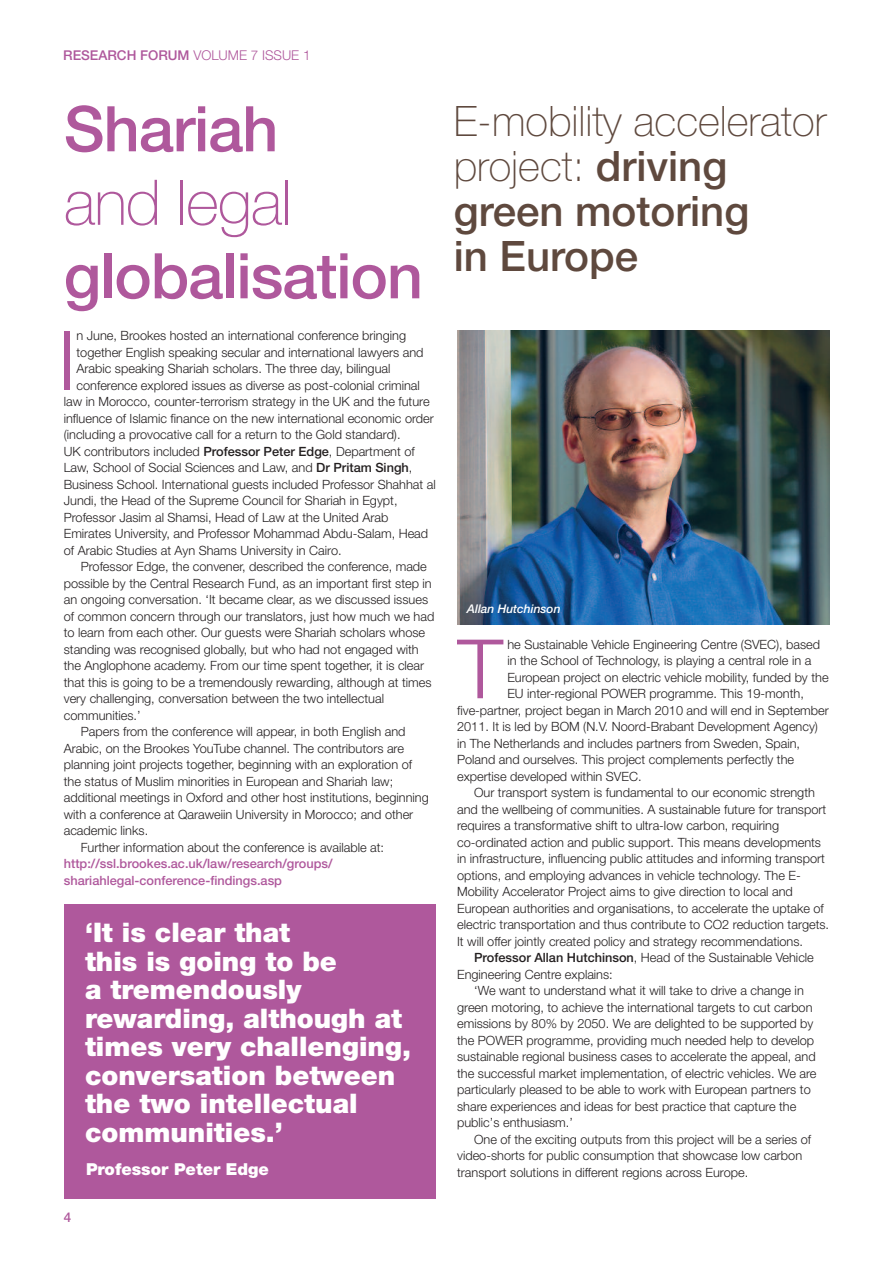
<style>
.page{position:relative;width:893px;height:1263px;background:#fff}
.page>*{position:absolute;margin:0;border:0;box-sizing:border-box;transform-origin:0 0}
.t1{font:300 82.05px "Helvetica Neue";color:#af589c}
.t2{font:500 63px "Helvetica Neue";letter-spacing:-.015em;color:#af589c}
.t3{font:100 63px "Helvetica Neue";letter-spacing:-.015em;color:#af589c}
.t4{font:100 42px/45px "Helvetica Neue";color:#5f493e}
.t5{font:900 27px/28.5px "Helvetica Neue";color:#fff}
.t6{font:900 16.5px "Helvetica Neue";color:#fff}
.t7{font:500 13.5px "Helvetica Neue";color:#af589c}
.t8{font:300 12.75px "Helvetica Neue";color:#231f20}
.t9{font:500 12.75px/16.5px "Helvetica Neue";color:#af589c}
.t10{font:italic 500 12px "Helvetica Neue";color:#fff}
.s1{font-weight:300}
.s2{font-weight:500}
</style>
<div class="page">
<img style="left:457px;top:330px;width:372px;height:295px">
<div style="left:64px;top:905px;width:371px;height:294px;background:#af589c"></div>
<p class="t7" style="left:63px;top:50px;width:249px">RESEARCH FORUM <span class="s1">VOLUME 7 ISSUE 1</span></p>
<h2 class="t2" style="left:64px;top:106px;width:216px">Shariah</h2>
<h2 class="t3" style="left:64px;top:180px;width:230px">and legal</h2>
<h2 class="t2" style="left:64px;top:253px;width:361px">globalisation</h2>
<h1 class="t1" style="left:58px;top:331px;width:20px">I</h1>
<p class="t8" style="left:77px;top:331px;width:331px">n June, Brookes hosted an international conference bringing</p>
<p class="t8" style="left:77px;top:347px;width:348px">together English speaking secular and international lawyers and</p>
<p class="t8" style="left:77px;top:364px;width:315px">Arabic speaking Shariah scholars. The three day, bilingual</p>
<p class="t8" style="left:77px;top:380px;width:345px">conference explored issues as diverse as post-colonial criminal</p>
<p class="t8" style="left:64px;top:397px;width:367px">law in Morocco, counter-terrorism strategy in the UK and the future</p>
<p class="t8" style="left:64px;top:413px;width:372px">influence of Islamic finance on the new international economic order</p>
<p class="t8" style="left:64px;top:430px;width:338px">(including a provocative call for a return to the Gold standard).</p>
<p class="t8" style="left:64px;top:446px;width:353px">UK contributors included <span class="s2">Professor Peter Edge</span>, Department of</p>
<p class="t8" style="left:64px;top:463px;width:350px">Law, School of Social Sciences and Law, and <span class="s2">Dr Pritam Singh</span>,</p>
<p class="t8" style="left:64px;top:479px;width:374px">Business School. International guests included Professor Shahhat al</p>
<p class="t8" style="left:64px;top:496px;width:335px">Jundi, the Head of the Supreme Council for Shariah in Egypt,</p>
<p class="t8" style="left:64px;top:512px;width:326px">Professor Jasim al Shamsi, Head of Law at the United Arab</p>
<p class="t8" style="left:64px;top:529px;width:366px">Emirates University, and Professor Mohammad Abdu-Salam, Head</p>
<p class="t8" style="left:64px;top:545px;width:279px">of Arabic Studies at Ayn Shams University in Cairo.</p>
<p class="t8" style="left:81px;top:562px;width:348px">Professor Edge, the convener, described the conference, made</p>
<p class="t8" style="left:64px;top:578px;width:369px">possible by the Central Research Fund, as an important first step in</p>
<p class="t8" style="left:64px;top:595px;width:366px">an ongoing conversation. ‘It became clear, as we discussed issues</p>
<p class="t8" style="left:64px;top:611px;width:372px">of common concern through our translators, just how much we had</p>
<p class="t8" style="left:64px;top:628px;width:363px">to learn from each other. Our guests were Shariah scholars whose</p>
<p class="t8" style="left:64px;top:644px;width:356px">standing was recognised globally, but who had not engaged with</p>
<p class="t8" style="left:64px;top:661px;width:362px">the Anglophone academy. From our time spent together, it is clear</p>
<p class="t8" style="left:64px;top:677px;width:369px">that this is going to be a tremendously rewarding, although at times</p>
<p class="t8" style="left:64px;top:694px;width:322px">very challenging, conversation between the two intellectual</p>
<p class="t8" style="left:64px;top:710px;width:78px">communities.’</p>
<p class="t8" style="left:81px;top:727px;width:326px">Papers from the conference will appear, in both English and</p>
<p class="t8" style="left:64px;top:743px;width:342px">Arabic, on the Brookes YouTube channel. The contributors are</p>
<p class="t8" style="left:64px;top:760px;width:350px">planning joint projects together, beginning with an exploration of</p>
<p class="t8" style="left:64px;top:776px;width:331px">the status of Muslim minorities in European and Shariah law;</p>
<p class="t8" style="left:64px;top:793px;width:367px">additional meetings in Oxford and other host institutions, beginning</p>
<p class="t8" style="left:64px;top:809px;width:351px">with a conference at Qaraweiin University in Morocco; and other</p>
<p class="t8" style="left:64px;top:826px;width:86px">academic links.</p>
<p class="t8" style="left:81px;top:842px;width:305px">Further information about the conference is available at:</p>
<p class="t9" style="left:64px;top:857px;width:270px">http://ssl.brookes.ac.uk/law/research/groups/ shariahlegal-conference-findings.asp</p>
<h3 class="t5" style="left:85px;top:921px;width:328px">‘It is clear that<br>this is going to be<br>a tremendously rewarding, although at times very challenging, conversation between the two intellectual communities.’</h3>
<p class="t7" style="left:64px;top:1212px;width:9px">4</p>
<p class="t6" style="left:86px;top:1163px;width:184px">Professor Peter Edge</p>
<h3 class="t4" style="left:454px;top:103px;width:374px">E-mobility accelerator project: <span class="s2">driving green motoring<br>in Europe</span></h3>
<p class="t10" style="left:467px;top:605px;width:95px">Allan Hutchinson</p>
<h1 class="t1" style="left:457px;top:640px;width:47px">T</h1>
<p class="t8" style="left:507px;top:640px;width:314px">he Sustainable Vehicle Engineering Centre (SVEC), based</p>
<p class="t8" style="left:507px;top:656px;width:305px">in the School of Technology, is playing a central role in a</p>
<p class="t8" style="left:507px;top:673px;width:323px">European project on electric vehicle mobility, funded by the</p>
<p class="t8" style="left:507px;top:689px;width:298px">EU inter-regional POWER programme. This 19-month,</p>
<p class="t8" style="left:457px;top:706px;width:373px">five-partner, project began in March 2010 and will end in September</p>
<p class="t8" style="left:457px;top:722px;width:362px">2011. It is led by BOM (N.V. Noord-Brabant Development Agency)</p>
<p class="t8" style="left:457px;top:739px;width:345px">in The Netherlands and includes partners from Sweden, Spain,</p>
<p class="t8" style="left:457px;top:755px;width:339px">Poland and ourselves. This project complements perfectly the</p>
<p class="t8" style="left:457px;top:772px;width:186px">expertise developed within SVEC.</p>
<p class="t8" style="left:474px;top:788px;width:342px">Our transport system is fundamental to our economic strength</p>
<p class="t8" style="left:457px;top:805px;width:371px">and the wellbeing of communities. A sustainable future for transport</p>
<p class="t8" style="left:457px;top:821px;width:323px">requires a transformative shift to ultra-low carbon, requiring</p>
<p class="t8" style="left:457px;top:838px;width:365px">co-ordinated action and public support. This means developments</p>
<p class="t8" style="left:457px;top:854px;width:369px">in infrastructure, influencing public attitudes and informing transport</p>
<p class="t8" style="left:457px;top:871px;width:345px">options, and employing advances in vehicle technology. The E-</p>
<p class="t8" style="left:457px;top:887px;width:337px">Mobility Accelerator Project aims to give direction to local and</p>
<p class="t8" style="left:457px;top:904px;width:368px">European authorities and organisations, to accelerate the uptake of</p>
<p class="t8" style="left:457px;top:920px;width:373px">electric transportation and thus contribute to CO2 reduction targets.</p>
<p class="t8" style="left:457px;top:937px;width:347px">It will offer jointly created policy and strategy recommendations.</p>
<p class="t8" style="left:474px;top:953px;width:341px"><span class="s2">Professor Allan Hutchinson</span>, Head of the Sustainable Vehicle</p>
<p class="t8" style="left:457px;top:970px;width:157px">Engineering Centre explains:</p>
<p class="t8" style="left:474px;top:986px;width:331px">‘We want to understand what it will take to drive a change in</p>
<p class="t8" style="left:457px;top:1003px;width:357px">green motoring, to achieve the international targets to cut carbon</p>
<p class="t8" style="left:457px;top:1019px;width:358px">emissions by 80% by 2050. We are delighted to be supported by</p>
<p class="t8" style="left:457px;top:1036px;width:359px">the POWER programme, providing much needed help to develop</p>
<p class="t8" style="left:457px;top:1052px;width:360px">sustainable regional business cases to accelerate the appeal, and</p>
<p class="t8" style="left:457px;top:1069px;width:361px">the successful market implementation, of electric vehicles. We are</p>
<p class="t8" style="left:457px;top:1085px;width:355px">particularly pleased to be able to work with European partners to</p>
<p class="t8" style="left:457px;top:1102px;width:341px">share experiences and ideas for best practice that capture the</p>
<p class="t8" style="left:457px;top:1118px;width:117px">public’s enthusiasm.’</p>
<p class="t8" style="left:474px;top:1135px;width:338px">One of the exciting outputs from this project will be a series of</p>
<p class="t8" style="left:457px;top:1151px;width:347px">video-shorts for public consumption that showcase low carbon</p>
<p class="t8" style="left:457px;top:1168px;width:293px">transport solutions in different regions across Europe.</p>
</div>
